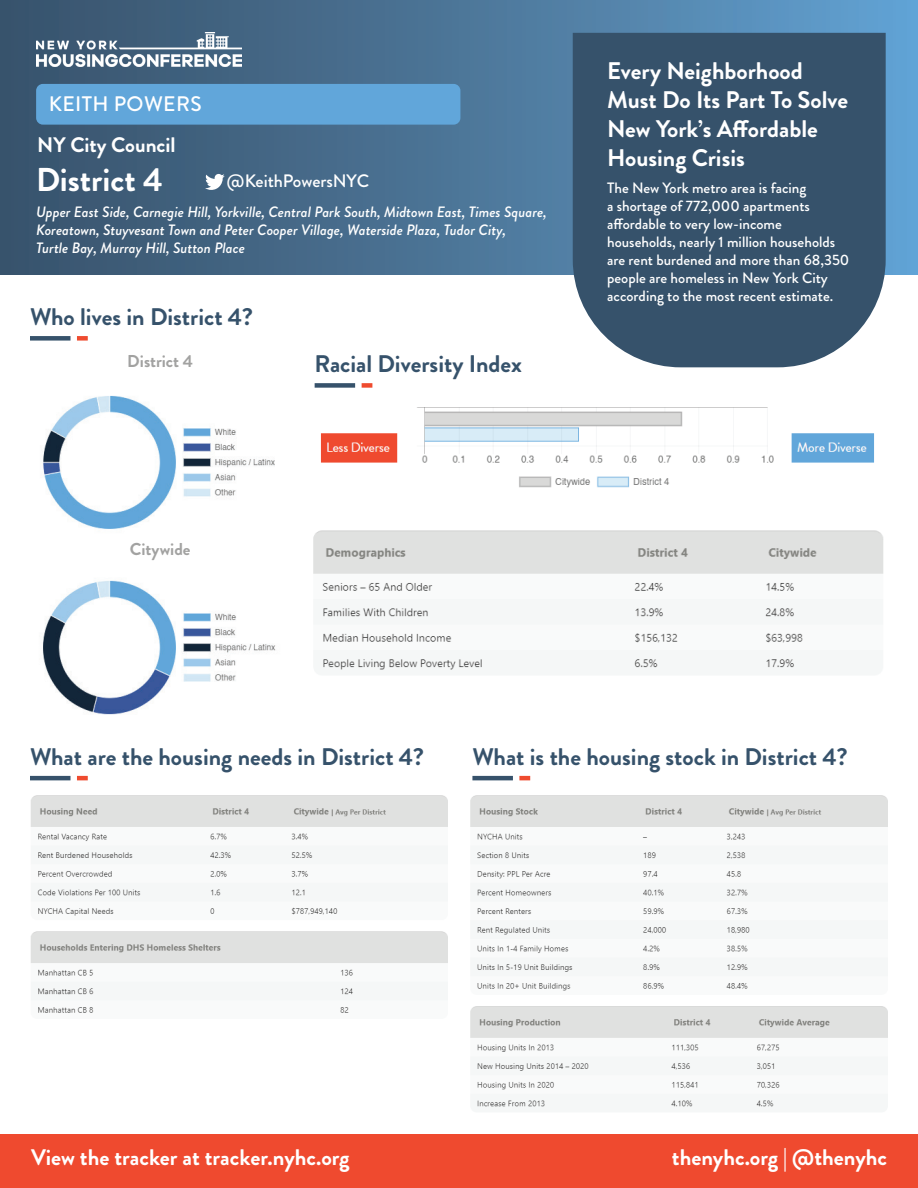
<style>
.page{position:relative;width:918px;height:1188px;background:#fff}
.page>*{position:absolute;margin:0;border:0;box-sizing:border-box;transform-origin:0 0}
.t1{font:700 33px "Brandon Grotesque";color:#fff}
.t2{font:700 24px "Brandon Grotesque";color:#36526b}
.t3{font:700 24px/28.8px "Brandon Grotesque";color:#fff}
.t4{font:700 22.5px "Brandon Grotesque";color:#fff}
.t5{font:700 21px "Brandon Grotesque";color:#fff}
.t6{font:500 21px "Brandon Grotesque";letter-spacing:.02em;color:#fff}
.t7{font:500 18px "Brandon Grotesque";color:#fff}
.t8{font:700 17.1px "Brandon Grotesque";letter-spacing:-.005em;color:#a2a2a1}
.t9{font:500 15px/18px "Brandon Grotesque";color:#fff}
.t10{font:italic 500 15px/18px "Brandon Grotesque";color:#fff}
</style>
<div class="page">
<img style="left:43px;top:580px;width:233px;height:135px">
<img style="left:43px;top:395px;width:232px;height:134px">
<div style="left:0;top:1134px;width:918px;height:54px;background:#ef4a2f"></div>
<div style="left:0;top:0;width:918px;height:275px;background:linear-gradient(to right,#385067,#619fcf)"></div>
<img style="left:36px;top:33px;width:205px;height:34px">
<div style="left:36px;top:84px;width:424px;height:41px;background:#61a6da;border-radius:7px"></div>
<img style="left:31px;top:795px;width:417px;height:218px">
<img style="left:470px;top:795px;width:418px;height:312px">
<div style="left:30px;top:336px;width:40px;height:5px;background:#36526b"></div>
<div style="left:77px;top:336px;width:11px;height:5px;background:#ef4b2f"></div>
<div style="left:315px;top:383px;width:40px;height:5px;background:#36526b"></div>
<div style="left:362px;top:383px;width:10px;height:5px;background:#ef4b2f"></div>
<hr style="left:30px;top:776px;width:40px;height:4px;background:#36526b">
<hr style="left:77px;top:776px;width:11px;height:4px;background:#ef4b2f">
<hr style="left:472px;top:776px;width:41px;height:4px;background:#36526b">
<hr style="left:519px;top:776px;width:11px;height:4px;background:#ef4b2f">
<div style="left:573px;top:33px;width:313px;height:334px;background:#36526b"></div>
<img style="left:313px;top:407px;width:571px;height:263px">
<svg style="left:205px;top:174px;width:20px;height:16px"></svg>
<h3 class="t6" style="left:49px;top:89px;width:154px">KEITH POWERS</h3>
<h3 class="t5" style="left:37px;top:131px;width:140px">NY City Council</h3>
<h1 class="t1" style="left:36px;top:156px;width:128px">District 4</h1>
<p class="t10" style="left:36px;top:203px;width:512px">Upper East Side, Carnegie Hill, Yorkville, Central Park South, Midtown East, Times Square,<br>Koreatown, Stuyvesant Town and Peter Cooper Village, Waterside Plaza, Tudor City,<br>Turtle Bay, Murray Hill, Sutton Place</p>
<p class="t7" style="left:227px;top:169px;width:144px">@KeithPowersNYC</p>
<h2 class="t2" style="left:30px;top:300px;width:225px">Who lives in District 4?</h2>
<p class="t8" style="left:127px;top:349px;width:67px">District 4</p>
<h2 class="t2" style="left:315px;top:347px;width:209px">Racial Diversity Index</h2>
<h2 class="t3" style="left:607px;top:57px;width:243px">Every Neighborhood<br>Must Do Its Part To Solve<br>New York’s Affordable<br>Housing Crisis</h2>
<p class="t9" style="left:607px;top:179px;width:244px">The New York metro area is facing<br>a shortage of 772,000 apartments affordable to very low-income households, nearly 1 million households are rent burdened and more than 68,350 people are homeless in New York City according to the most recent estimate.</p>
<p class="t8" style="left:130px;top:537px;width:62px">Citywide</p>
<h2 class="t2" style="left:30px;top:740px;width:396px">What are the housing needs in District 4?</h2>
<h2 class="t2" style="left:472px;top:740px;width:377px">What is the housing stock in District 4?</h2>
<h3 class="t4" style="left:31px;top:1142px;width:320px">View the tracker at tracker.nyhc.org</h3>
<h3 class="t4" style="left:672px;top:1142px;width:217px">thenyhc.org | @thenyhc</h3>
</div>
